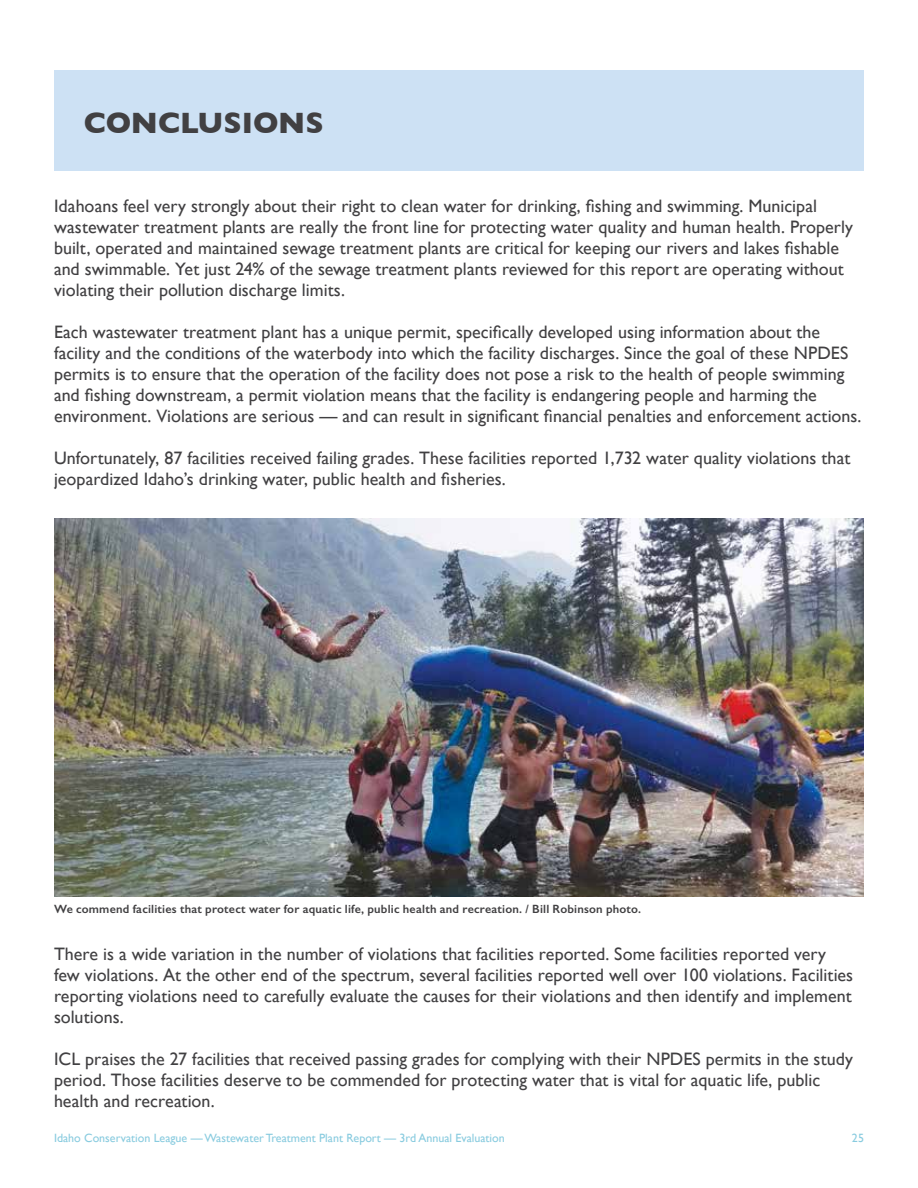
<style>
.page{position:relative;width:918px;height:1188px;background:#fff}
.page>*{position:absolute;margin:0;border:0;box-sizing:border-box;transform-origin:0 0}
.t1{font:700 30px "Gill Sans";color:#414042}
.t2{font:18px/21px "Gill Sans";color:#414042}
.t3{font:600 12px "Gill Sans";letter-spacing:.015em;color:#414042}
.t4{font:12px "Gill Sans";color:#88cbdf}
</style>
<div class="page">
<div style="left:54px;top:71px;width:810px;height:100px;background:#cde1f4"></div>
<img style="left:54px;top:518px;width:810px;height:378px">
<h1 class="t1" style="left:84px;top:99px;width:241px">CONCLUSIONS</h1>
<p class="t2" style="left:54px;top:195px;width:800px">Idahoans feel very strongly about their right to clean water for drinking, fishing and swimming. Municipal wastewater treatment plants are really the front line for protecting water quality and human health. Properly built, operated and maintained sewage treatment plants are critical for keeping our rivers and lakes fishable and swimmable. Yet just 24% of the sewage treatment plants reviewed for this report are operating without violating their pollution discharge limits.</p>
<p class="t2" style="left:54px;top:321px;width:809px">Each wastewater treatment plant has a unique permit, specifically developed using information about the facility and the conditions of the waterbody into which the facility discharges. Since the goal of these NPDES permits is to ensure that the operation of the facility does not pose a risk to the health of people swimming and fishing downstream, a permit violation means that the facility is endangering people and harming the environment. Violations are serious — and can result in significant financial penalties and enforcement actions.</p>
<p class="t2" style="left:54px;top:447px;width:798px">Unfortunately, 87 facilities received failing grades. These facilities reported 1,732 water quality violations that jeopardized Idaho’s drinking water, public health and fisheries.</p>
<p class="t3" style="left:54px;top:902px;width:589px">We commend facilities that protect water for aquatic life, public health and recreation. / Bill Robinson photo.</p>
<p class="t2" style="left:54px;top:944px;width:801px">There is a wide variation in the number of violations that facilities reported. Some facilities reported very few violations. At the other end of the spectrum, several facilities reported well over 100 violations. Facilities reporting violations need to carefully evaluate the causes for their violations and then identify and implement solutions.</p>
<p class="t2" style="left:54px;top:1049px;width:800px">ICL praises the 27 facilities that received passing grades for complying with their NPDES permits in the study period. Those facilities deserve to be commended for protecting water that is vital for aquatic life, public health and recreation.</p>
<p class="t4" style="left:54px;top:1131px;width:452px">Idaho Conservation League — Wastewater Treatment Plant Report — 3rd Annual Evaluation</p>
<p class="t4" style="left:852px;top:1131px;width:14px">25</p>
</div>
